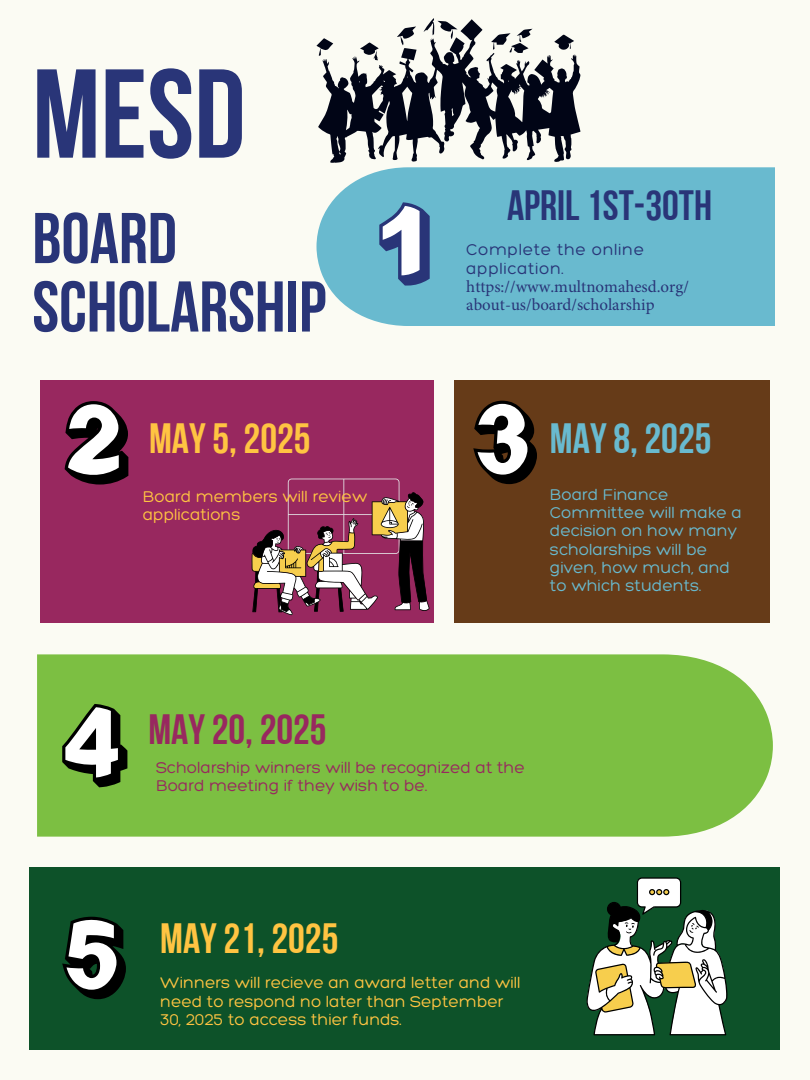
<style>
.page{position:relative;width:810px;height:1080px;background:#fbfbf3}
.page>*{position:absolute;margin:0;border:0;box-sizing:border-box;transform-origin:0 0}
.t1{font:126.19px "Bebas Neue Cyrillic";color:#293578}
.t2{font:71.62px/68.4px "Bebas Neue Cyrillic";color:#293578}
.t3{font:42.31px "Bebas Neue Cyrillic";color:#ffc442}
.t4{font:42.31px "Bebas Neue Cyrillic";color:#293578}
.t5{font:42.31px "Bebas Neue Cyrillic";color:#98285f}
.t6{font:42.31px "Bebas Neue Cyrillic";color:#69bacf}
.t7{font:300 16.88px/18.2px "Hero";color:#ffc442}
.t8{font:300 16.88px/18.2px "Hero";color:#69bacf}
.t9{font:16.88px/18.1px "Minion Pro";color:#293578}
.t10{font:300 16.88px/18.2px "Hero";color:#98285f}
.s1{font-family:"Hero";font-weight:300}
</style>
<div class="page">
<div style="left:29px;top:868px;width:751px;height:182px;background:#0d5229"></div>
<div style="left:37px;top:654px;width:736px;height:183px;background:#7cbf42"></div>
<div style="left:317px;top:167px;width:458px;height:159px;background:#69bacf"></div>
<div style="left:40px;top:380px;width:394px;height:243px;background:#98285f"></div>
<div style="left:454px;top:380px;width:316px;height:243px;background:#663b18"></div>
<svg style="left:379px;top:202px;width:51px;height:84px"></svg>
<svg style="left:65px;top:401px;width:63px;height:84px"></svg>
<svg style="left:473px;top:401px;width:64px;height:83px"></svg>
<svg style="left:62px;top:704px;width:66px;height:83px"></svg>
<svg style="left:62px;top:917px;width:64px;height:82px"></svg>
<svg style="left:252px;top:479px;width:178px;height:136px"></svg>
<svg style="left:586px;top:877px;width:142px;height:158px"></svg>
<svg style="left:318px;top:19px;width:263px;height:144px"></svg>
<svg style="left:554px;top:35px;width:20px;height:15px"></svg>
<svg style="left:360px;top:43px;width:19px;height:17px"></svg>
<svg style="left:397px;top:26px;width:19px;height:19px"></svg>
<svg style="left:317px;top:38px;width:16px;height:18px"></svg>
<svg style="left:491px;top:29px;width:42px;height:24px"></svg>
<svg style="left:424px;top:18px;width:34px;height:21px"></svg>
<h1 class="t1" style="left:32px;top:63px;width:215px">MESD</h1>
<p class="t2" style="left:32px;top:211px;width:295px">BOARD<br>SCHOLARSHIP</p>
<h3 class="t3" style="left:149px;top:421px;width:163px">MAY 5, 2025</h3>
<h2 class="t7" style="left:143px;top:487px;width:226px">Board members will review applications</h2>
<p class="t5" style="left:148px;top:712px;width:180px">MAY 20, 2025</p>
<p class="t4" style="left:507px;top:188px;width:207px">APRIL 1ST-30TH</p>
<h3 class="t9" style="left:466px;top:241px;width:224px"><span class="s1">Complete the online application. </span>https://www.multnomahesd.org/ about-us/board/scholarship</h3>
<h3 class="t6" style="left:550px;top:421px;width:163px">MAY 8, 2025</h3>
<p class="t8" style="left:550px;top:485px;width:193px">Board Finance<br>Committee will make a decision on how many scholarships will be given, how much, and to which students.</p>
<p class="t10" style="left:156px;top:758px;width:370px">Scholarship winners will be recognized at the<br>Board meeting if they wish to be.</p>
<p class="t3" style="left:160px;top:921px;width:180px">MAY 21, 2025</p>
<p class="t7" style="left:160px;top:973px;width:362px">Winners will recieve an award letter and will need to respond no later than September<br>30, 2025 to access thier funds.</p>
</div>
